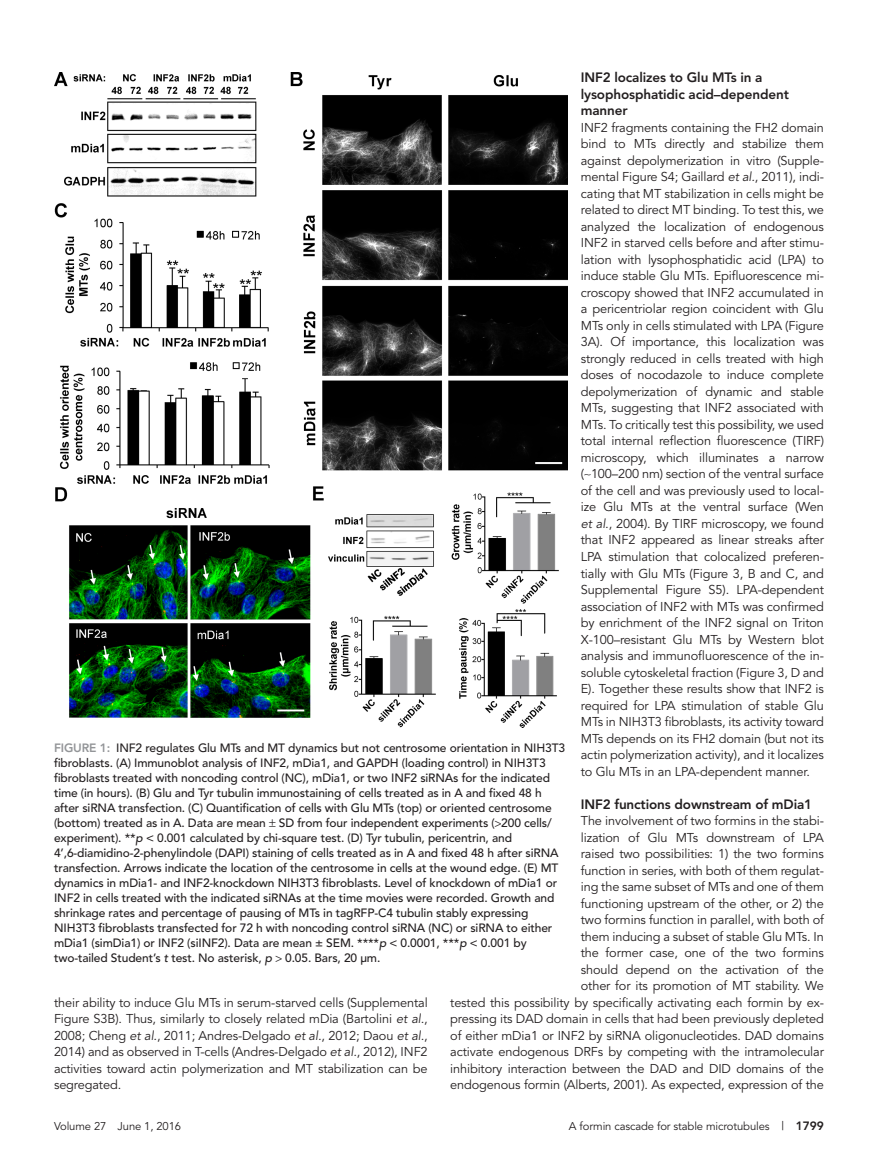
<style>
.page{position:relative;width:878px;height:1175px;background:#fff}
.page>*{position:absolute;margin:0;border:0;box-sizing:border-box;transform-origin:0 0}
.t1{font:800 13.5px/16.5px "Avenir";letter-spacing:-.01em;color:#231f20}
.ParaFL{font:12.75px/16.5px "Avenir";letter-spacing:-.01em;color:#231f20;text-align:justify}
.Para{font:12.75px/16.5px "Avenir";letter-spacing:-.01em;color:#231f20;text-align:justify}
.FigCaption{font:500 12px/15px "Avenir";letter-spacing:-.01em;color:#231f20}
.ParaFL-2{font:11.25px "Avenir";letter-spacing:-.01em;color:#231f20}
.s1{font-style:italic}
.s2{font-weight:800;color:#939598}
.s3{font-size:12px}
.s4{font-weight:800;font-size:12px}
</style>
<div class="page">
<img style="left:54px;top:72px;width:513px;height:655px">
<h2 class="t1" style="left:580px;top:69px;width:209px">INF2 localizes to Glu MTs in a lysophosphatidic acid–dependent manner</h2>
<p class="ParaFL" style="left:580px;top:119px;width:245px">INF2 fragments containing the FH2 domain bind to MTs directly and stabilize them against depolymerization in vitro (Supple&shy;mental Figure S4; Gaillard <span class="s1">et al.</span>, 2011), indi&shy;cating that MT stabilization in cells might be related to direct MT binding. To test this, we analyzed the localization of endogenous INF2 in starved cells before and after stimu&shy;lation with lysophosphatidic acid (LPA) to induce stable Glu MTs. Epifluorescence mi&shy;croscopy showed that INF2 accumulated in a pericentriolar region coincident with Glu MTs only in cells stimulated with LPA (Figure 3A). Of importance, this localization was strongly reduced in cells treated with high doses of nocodazole to induce complete depolymerization of dynamic and stable MTs, suggesting that INF2 associated with MTs. To critically test this possibility, we used total internal reflection fluorescence (TIRF) microscopy, which illuminates a narrow (∼100–200 nm) section of the ventral surface of the cell and was previously used to local&shy;ize Glu MTs at the ventral surface (Wen <span class="s1">et al.</span>, 2004). By TIRF microscopy, we found that INF2 appeared as linear streaks after LPA stimulation that colocalized preferen&shy;tially with Glu MTs (Figure 3, B and C, and Supplemental Figure S5). LPA-dependent association of INF2 with MTs was confirmed by enrichment of the INF2 signal on Triton X-100–resistant Glu MTs by Western blot analysis and immunofluorescence of the in&shy;soluble cytoskeletal fraction (Figure 3, D and E). Together these results show that INF2 is required for LPA stimulation of stable Glu MTs in NIH3T3 fibroblasts, its activity toward MTs depends on its FH2 domain (but not its actin polymerization activity), and it localizes to Glu MTs in an LPA-dependent manner.</p>
<h2 class="t1" style="left:580px;top:795px;width:233px">INF2 functions downstream of mDia1</h2>
<p class="ParaFL" style="left:450px;top:812px;width:375px;text-align:right">The involvement of two formins in the stabi-<br>lization of Glu MTs downstream of LPA<br>raised two possibilities: 1) the two formins<br>function in series, with both of them regulat-<br>ing the same subset of MTs and one of them<br>functioning upstream of the other, or 2) the<br>two formins function in parallel, with both of<br>them inducing a subset of stable Glu MTs. In<br>the former case, one of the two formins<br>should depend on the activation of the<br>other for its promotion of MT stability. We<br>tested this possibility by specifically activating each formin by ex&shy;pressing its DAD domain in cells that had been previously depleted of either mDia1 or INF2 by siRNA oligonucleotides. DAD domains activate endogenous DRFs by competing with the intramolecular inhibitory interaction between the DAD and DID domains of the endogenous formin (Alberts, 2001). As expected, expression of the</p>
<p class="FigCaption" style="left:54px;top:740px;width:512px"><span class="s2">FIGURE 1:</span> INF2 regulates Glu MTs and MT dynamics but not centrosome orientation in NIH3T3 fibroblasts. (A) Immunoblot analysis of INF2, mDia1, and GAPDH (loading control) in NIH3T3 fibroblasts treated with noncoding control (NC), mDia1, or two INF2 siRNAs for the indicated time (in hours). (B) Glu and Tyr tubulin immunostaining of cells treated as in A and fixed 48 h after siRNA transfection. (C) Quantification of cells with Glu MTs (top) or oriented centrosome (bottom) treated as in A. Data are mean SD from four independent experiments ( 200 cells/ experiment). **<span class="s1">p</span> &lt; 0.001 calculated by chi-square test. (D) Tyr tubulin, pericentrin, and 4’,6-diamidino-2-phenylindole (DAPI) staining of cells treated as in A and fixed 48 h after siRNA transfection. Arrows indicate the location of the centrosome in cells at the wound edge. (E) MT dynamics in mDia1- and INF2-knockdown NIH3T3 fibroblasts. Level of knockdown of mDia1 or INF2 in cells treated with the indicated siRNAs at the time movies were recorded. Growth and shrinkage rates and percentage of pausing of MTs in tagRFP-C4 tubulin stably expressing NIH3T3 fibroblasts transfected for 72 h with noncoding control siRNA (NC) or siRNA to either mDia1 (simDia1) or INF2 (siINF2). Data are mean ± SEM. ****<span class="s1">p</span> &lt; 0.0001, ***<span class="s1">p</span> &lt; 0.001 by two-tailed Student’s <span class="s1">t</span> test. No asterisk, <span class="s1">p</span> 0.05. Bars, 20 μm.</p>
<p class="Para" style="left:54px;top:994px;width:375px">their ability to induce Glu MTs in serum-starved cells (Supplemental Figure S3B). Thus, similarly to closely related mDia (Bartolini <span class="s1">et al.</span>, 2008; Cheng <span class="s1">et al.</span>, 2011; Andres-Delgado <span class="s1">et al.</span>, 2012; Daou <span class="s1">et al.</span>, 2014) and as observed in T-cells (Andres-Delgado <span class="s1">et al.</span>, 2012), INF2 activities toward actin polymerization and MT stabilization can be segregated.</p>
<p class="ParaFL-2" style="left:54px;top:1119px;width:129px">Volume 27 June 1, 2016</p>
<p class="ParaFL-2" style="left:569px;top:1119px;width:256px">A formin cascade for stable microtubules <span class="s3">|</span> <span class="s4">1799</span></p>
</div>
